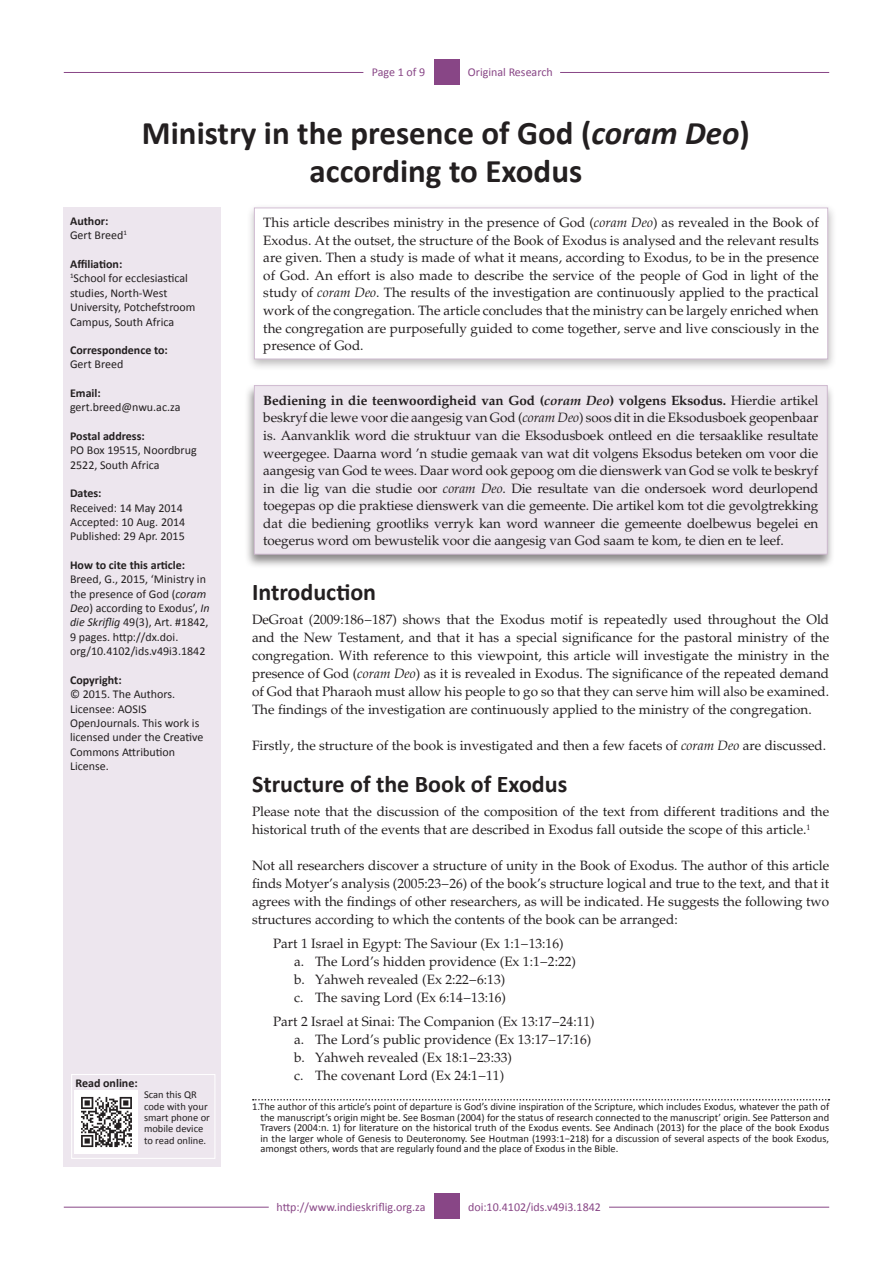
<style>
.page{position:relative;width:893px;height:1263px;background:#fff}
.page>*{position:absolute;margin:0;border:0;box-sizing:border-box;transform-origin:0 0}
.Article_Title{font:700 33px/37.5px "Calibri";color:#231f20;text-align:center}
._1{font:700 24px "Calibri";color:#231f20}
.Text{font:13.5px/17.5px "Palatino";color:#231f20;text-align:justify}
.Text1{font:13.5px/18px "Palatino";color:#231f20;text-align:justify}
.Abstract_Text{font:13.5px/17.5px "Palatino";color:#231f20;text-align:justify}
.Sidebar_text{font:12px/14.4px "Calibri";color:#231f20}
.Sidebar_head{font:700 12px "Calibri";color:#231f20}
.LRH_Bottom{font:12px "Calibri";color:#884686}
.RRH_Bottom{font:12px "Calibri";color:#884686}
.RRH{font:12px "Calibri";color:#884686}
.LRH{font:12px "Calibri";letter-spacing:-.005em;color:#884686}
.Footnote_List_First{font:10.5px/10.5px "Calibri";color:#231f20;text-align:justify}
.Sidebar_text-2{font:10.5px/11.4px "Calibri";color:#231f20}
.s1{font-style:italic}
.s2{font-weight:700}
.s3{font-weight:700;font-style:italic}
</style>
<div class="page">
<div style="left:434px;top:59px;width:25px;height:26px;background:#884686"></div>
<hr style="left:64px;top:72px;width:299px;height:1px;background:#884686">
<hr style="left:560px;top:72px;width:269px;height:1px;background:#884686">
<hr style="left:64px;top:1207px;width:205px;height:1px;background:#884686">
<hr style="left:609px;top:1207px;width:220px;height:1px;background:#884686">
<div style="left:434px;top:1193px;width:25px;height:26px;background:#884686"></div>
<div style="left:246px;top:203px;width:591px;height:169px;background:#231f20;opacity:.3"></div>
<div style="left:254px;top:208px;width:574px;height:151px;background:#fff"></div>
<div style="left:254px;top:207px;width:574px;height:152px;border:1px solid #cfbad0"></div>
<div style="left:64px;top:207px;width:157px;height:960px;background:#ede6ee"></div>
<div style="left:71px;top:1074px;width:144px;height:85px;border:1px solid #fff"></div>
<img style="left:75px;top:1090px;width:63px;height:63px">
<svg style="left:253px;top:1099px;width:576px;height:1px"></svg>
<div style="left:245px;top:383px;width:590px;height:185px;background:#231f20;opacity:.53"></div>
<div style="left:254px;top:386px;width:573px;height:168px;background:#ede6ee"></div>
<div style="left:254px;top:385px;width:574px;height:170px;border:1px solid #cfbad0"></div>
<p class="LRH" style="left:372px;top:65px;width:55px">Page 1 of 9</p>
<p class="RRH" style="left:468px;top:65px;width:86px">Original Research</p>
<p class="Article_Title" style="left:142px;top:113px;width:609px">Ministry in the presence of God (<span class="s1">coram Deo</span>) according to Exodus</p>
<p class="Sidebar_head" style="left:70px;top:214px;width:40px">Author:</p>
<p class="Sidebar_text" style="left:70px;top:228px;width:58px">Gert Breed<sup>1</sup></p>
<p class="Sidebar_head" style="left:70px;top:256px;width:54px">Affiliation:</p>
<p class="Sidebar_text" style="left:70px;top:271px;width:127px"><sup>1</sup>School for ecclesiastical studies, North-West<br>University, Potchefstroom<br>Campus, South Africa</p>
<p class="Sidebar_head" style="left:70px;top:343px;width:99px">Correspondence to:</p>
<p class="Sidebar_text" style="left:70px;top:357px;width:55px">Gert Breed</p>
<p class="Sidebar_head" style="left:70px;top:385px;width:32px">Email:</p>
<p class="Sidebar_text" style="left:70px;top:400px;width:112px">gert.breed@nwu.ac.za</p>
<p class="Sidebar_head" style="left:70px;top:428px;width:76px">Postal address:</p>
<p class="Sidebar_text" style="left:70px;top:443px;width:128px">PO Box 19515, Noordbrug<br>2522, South Africa</p>
<p class="Sidebar_head" style="left:70px;top:486px;width:33px">Dates:</p>
<p class="Sidebar_text" style="left:70px;top:500px;width:114px">Received: 14 May 2014</p>
<p class="Sidebar_text" style="left:70px;top:515px;width:117px">Accepted: 10 Aug. 2014</p>
<p class="Sidebar_text" style="left:70px;top:529px;width:116px">Published: 29 Apr. 2015</p>
<p class="Sidebar_head" style="left:70px;top:557px;width:117px">How to cite this article:</p>
<p class="Sidebar_text" style="left:70px;top:572px;width:141px">Breed, G., 2015, ‘Ministry in the presence of God (<span class="s1">coram<br>Deo</span>) according to Exodus’, <span class="s1">In die Skriflig</span> 49(3), Art. #1842,<br>9 pages. http://dx.doi. org/10.4102/ids.v49i3.1842</p>
<p class="Sidebar_head" style="left:70px;top:672px;width:53px">Copyright:</p>
<p class="Sidebar_text" style="left:70px;top:687px;width:135px">© 2015. The Authors.<br>Licensee: AOSIS<br>OpenJournals. This work is licensed under the Creative<br>Commons Attribution<br>License.</p>
<p class="Sidebar_head" style="left:75px;top:1075px;width:64px">Read online:</p>
<p class="Sidebar_text-2" style="left:144px;top:1089px;width:67px">Scan this QR code with your smart phone or mobile device to read online.</p>
<p class="Abstract_Text" style="left:263px;top:214px;width:557px">This article describes ministry in the presence of God (<span class="s1">coram Deo</span>) as revealed in the Book of Exodus. At the outset, the structure of the Book of Exodus is analysed and the relevant results are given. Then a study is made of what it means, according to Exodus, to be in the presence of God. An effort is also made to describe the service of the people of God in light of the study of <span class="s1">coram Deo</span>. The results of the investigation are continuously applied to the practical work of the congregation. The article concludes that the ministry can be largely enriched when the congregation are purposefully guided to come together, serve and live consciously in the presence of God.</p>
<p class="Text" style="left:263px;top:392px;width:557px"><span class="s2">Bediening in die teenwoordigheid van God (</span><span class="s3">coram Deo</span><span class="s2">) volgens Eksodus.</span> Hierdie artikel beskryf die lewe voor die aangesig van God (<span class="s1">coram Deo</span>) soos dit in die Eksodusboek geopenbaar is. Aanvanklik word die struktuur van die Eksodusboek ontleed en die tersaaklike resultate weergegee. Daarna word ’n studie gemaak van wat dit volgens Eksodus beteken om voor die aangesig van God te wees. Daar word ook gepoog om die dienswerk van God se volk te beskryf in die lig van die studie oor <span class="s1">coram Deo</span>. Die resultate van die ondersoek word deurlopend toegepas op die praktiese dienswerk van die gemeente. Die artikel kom tot die gevolgtrekking dat die bediening grootliks verryk kan word wanneer die gemeente doelbewus begelei en toegerus word om bewustelik voor die aangesig van God saam te kom, te dien en te leef.</p>
<p class="_1" style="left:252px;top:577px;width:126px">Introduction</p>
<p class="Text1" style="left:252px;top:611px;width:579px">DeGroat (2009:186−187) shows that the Exodus motif is repeatedly used throughout the Old and the New Testament, and that it has a special significance for the pastoral ministry of the congregation. With reference to this viewpoint, this article will investigate the ministry in the presence of God (<span class="s1">coram Deo</span>) as it is revealed in Exodus. The significance of the repeated demand of God that Pharaoh must allow his people to go so that they can serve him will also be examined.<br>The findings of the investigation are continuously applied to the ministry of the congregation.</p>
<p class="Text" style="left:252px;top:737px;width:576px">Firstly, the structure of the book is investigated and then a few facets of <span class="s1">coram Deo</span> are discussed.</p>
<p class="_1" style="left:252px;top:769px;width:317px">Structure of the Book of Exodus</p>
<p class="Text1" style="left:252px;top:803px;width:579px">Please note that the discussion of the composition of the text from different traditions and the historical truth of the events that are described in Exodus fall outside the scope of this article.<sup>1</sup></p>
<p class="Text" style="left:252px;top:857px;width:579px;line-height:18px">Not all researchers discover a structure of unity in the Book of Exodus. The author of this article finds Motyer’s analysis (2005:23−26) of the book’s structure logical and true to the text, and that it agrees with the findings of other researchers, as will be indicated. He suggests the following two structures according to which the contents of the book can be arranged:</p>
<p class="Text" style="left:273px;top:935px;width:292px">Part 1 Israel in Egypt: The Saviour (Ex 1:1−13:16)</p>
<p class="Text" style="left:294px;top:953px;width:284px">a. The Lord’s hidden providence (Ex 1:1−2:22)</p>
<p class="Text" style="left:294px;top:971px;width:213px">b. Yahweh revealed (Ex 2:22−6:13)</p>
<p class="Text" style="left:294px;top:989px;width:214px">c. The saving Lord (Ex 6:14−13:16)</p>
<p class="Text" style="left:273px;top:1013px;width:323px">Part 2 Israel at Sinai: The Companion (Ex 13:17−24:11)</p>
<p class="Text" style="left:294px;top:1031px;width:299px">a. The Lord’s public providence (Ex 13:17−17:16)</p>
<p class="Text" style="left:294px;top:1049px;width:219px">b. Yahweh revealed (Ex 18:1−23:33)</p>
<p class="Text" style="left:294px;top:1067px;width:212px">c. The covenant Lord (Ex 24:1−11)</p>
<p class="Footnote_List_First" style="left:261px;top:1101px;width:570px;text-indent:-9px">1.The author of this article’s point of departure is God’s divine inspiration of the Scripture, which includes Exodus, whatever the path of the manuscript’s origin might be. See Bosman (2004) for the status of research connected to the manuscript’ origin. See Patterson and Travers (2004:n. 1) for literature on the historical truth of the Exodus events. See Andinach (2013) for the place of the book Exodus in the larger whole of Genesis to Deuteronomy. See Houtman (1993:1−218) for a discussion of several aspects of the book Exodus, amongst others, words that are regularly found and the place of Exodus in the Bible.</p>
<p class="LRH_Bottom" style="left:276px;top:1199px;width:151px">http://www.indieskriflig.org.za</p>
<p class="RRH_Bottom" style="left:468px;top:1199px;width:134px">doi:10.4102/ids.v49i3.1842</p>
</div>
